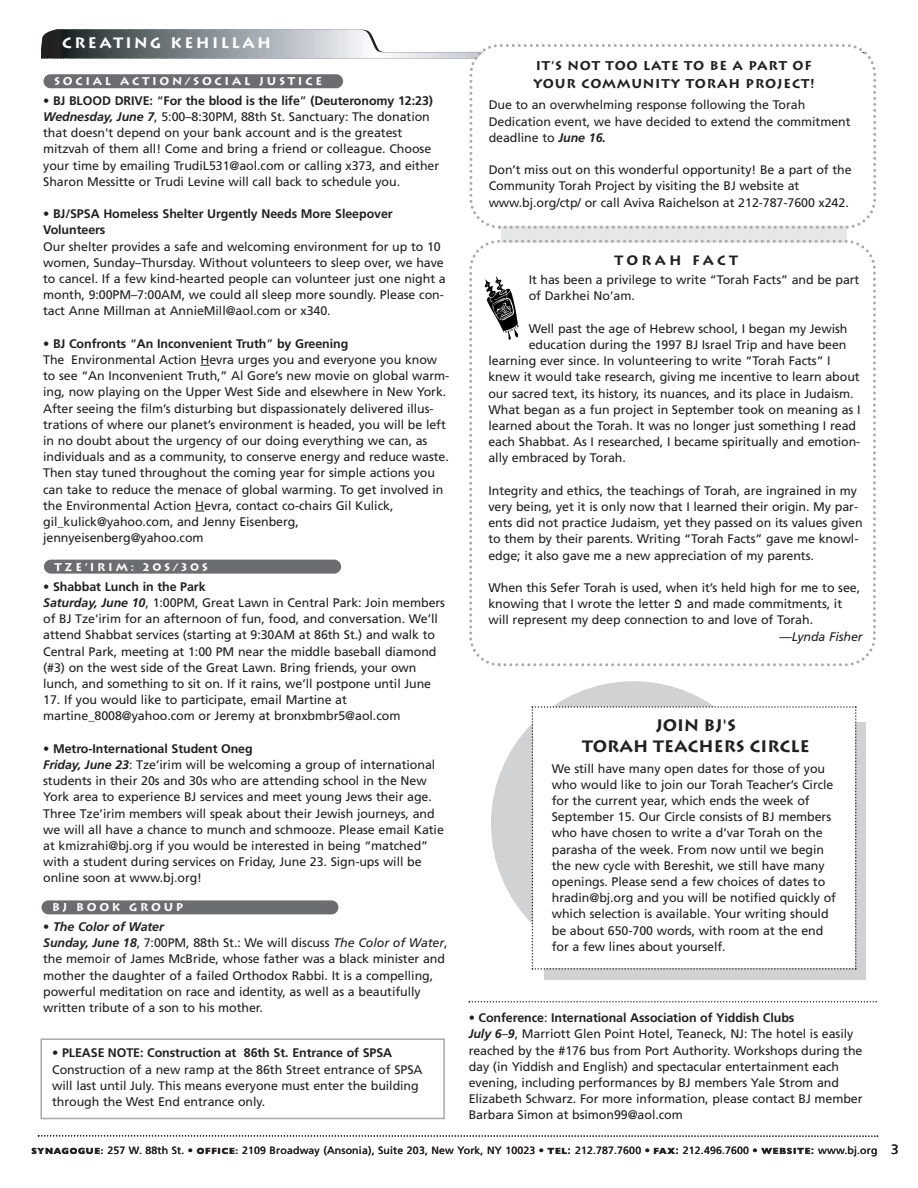
<style>
.page{position:relative;width:918px;height:1188px;background:#fff}
.page>*{position:absolute;margin:0;border:0;box-sizing:border-box;transform-origin:0 0}
.t1{font:700 16.5px/21px "Lithos";color:#231f20;text-align:center}
.t2{font:700 15px "Lithos";letter-spacing:.16em;color:#fff}
.t3{font:700 13.5px "Lithos";letter-spacing:.24em;color:#231f20}
.t4{font:700 12.75px/18px "Lithos";letter-spacing:.065em;color:#231f20}
.t5{font:12.45px/16.2px "Frutiger";letter-spacing:-.005em;color:#231f20}
.t6{font:700 12.45px/16.2px "Frutiger";letter-spacing:-.005em;color:#231f20}
.t7{font:italic 12.45px "Frutiger";letter-spacing:-.005em;color:#231f20}
.t8{font:700 11.25px "Lithos";letter-spacing:.24em;color:#fff}
.t9{font:10.5px "Frutiger";letter-spacing:.015em;color:#231f20}
.t10{font:700 9px "Gill Sans";letter-spacing:.075em;color:#231f20}
.s1{font-weight:700}
.s2{font-weight:700;font-style:italic}
.s3{font-weight:400}
.s4{font-style:italic}
.s5{font-family:"Frutiger";font-weight:400}
.s6{font-family:"David D";font-size:16.5px}
.s7{font-style:normal}
.s8{font-family:"Frutiger"}
.s9{font-family:"Gill Sans";font-weight:700;font-size:9px}
.s10{font-weight:700;font-size:9px}
.s11{font-size:13.5px}
</style>
<div class="page">
<div style="left:501px;top:208px;width:345px;height:106px;background:#e6e7e9"></div>
<svg style="left:41px;top:29px;width:427px;height:30px"></svg>
<svg style="left:38px;top:1135px;width:840px;height:2px"></svg>
<div style="left:44px;top:74px;width:299px;height:14px;background:#6c6d70;border-radius:7px"></div>
<svg style="left:469px;top:238px;width:407px;height:429px"></svg>
<img style="left:484px;top:275px;width:35px;height:65px">
<svg style="left:468px;top:44px;width:408px;height:186px"></svg>
<div style="left:44px;top:560px;width:297px;height:14px;background:#6c6d70;border-radius:7px"></div>
<div style="left:40px;top:1038px;width:405px;height:81px;border:2px solid #a8a9ad"></div>
<div style="left:491px;top:681px;width:285px;height:285px;background:#d1d2d4;border-radius:50%"></div>
<div style="left:544px;top:722px;width:322px;height:257px;background:#d1d2d4"></div>
<div style="left:532px;top:706px;width:325px;height:264px;background:#fff"></div>
<div style="left:41px;top:900px;width:297px;height:14px;background:#6c6d70;border-radius:7px"></div>
<svg style="left:469px;top:1001px;width:408px;height:2px"></svg>
<p class="t2" style="left:62px;top:35px;width:210px">CREATING KEHILLAH</p>
<p class="t8" style="left:54px;top:75px;width:270px">SOCIAL ACTION/SOCIAL JUSTICE</p>
<p class="t5" style="left:43px;top:93px;width:398px">• <span class="s1">BJ BLOOD DRIVE:</span> “<span class="s1">For the blood is the life</span>” <span class="s1">(Deuteronomy 12:23)<br></span><span class="s2">Wednesday, June 7</span>, 5:00–8:30PM, 88th St. Sanctuary: The donation that doesn't depend on your bank account and is the greatest mitzvah of them all! Come and bring a friend or colleague. Choose your time by emailing TrudiL531@aol.com or calling x373, and either Sharon Messitte or Trudi Levine will call back to schedule you.</p>
<p class="t6" style="left:43px;top:207px;width:351px"><span class="s3">•</span> BJ/SPSA Homeless Shelter Urgently Needs More Sleepover<br>Volunteers</p>
<p class="t5" style="left:43px;top:239px;width:404px">Our shelter provides a safe and welcoming environment for up to 10 women, Sunday–Thursday. Without volunteers to sleep over, we have to cancel. If a few kind-hearted people can volunteer just one night a month, 9:00PM–7:00AM, we could all sleep more soundly. Please con&shy;tact Anne Millman at AnnieMill@aol.com or x340.</p>
<p class="t5" style="left:43px;top:336px;width:408px">• <span class="s1">BJ Confronts</span> “<span class="s1">An Inconvenient Truth</span>” <span class="s1">by Greening<br></span>The Environmental Action Hevra urges you and everyone you know to see “An Inconvenient Truth,” Al Gore’s new movie on global warm&shy;ing, now playing on the Upper West Side and elsewhere in New York.<br>After seeing the film’s disturbing but dispassionately delivered illus&shy;trations of where our planet’s environment is headed, you will be left in no doubt about the urgency of our doing everything we can, as individuals and as a community, to conserve energy and reduce waste.<br>Then stay tuned throughout the coming year for simple actions you can take to reduce the menace of global warming. To get involved in the Environmental Action Hevra, contact co-chairs Gil Kulick, gil_kulick@yahoo.com, and Jenny Eisenberg, jennyeisenberg@yahoo.com</p>
<p class="t5" style="left:43px;top:579px;width:403px">• <span class="s1">Shabbat Lunch in the Park<br></span><span class="s2">Saturday, June 10</span>, 1:00PM, Great Lawn in Central Park: Join members of BJ Tze'irim for an afternoon of fun, food, and conversation. We’ll attend Shabbat services (starting at 9:30AM at 86th St.) and walk to Central Park, meeting at 1:00 PM near the middle baseball diamond (#3) on the west side of the Great Lawn. Bring friends, your own lunch, and something to sit on. If it rains, we’ll postpone until June</p>
<p class="t5" style="left:43px;top:693px;width:359px">17. If you would like to participate, email Martine at martine_8008@yahoo.com or Jeremy at bronxbmbr5@aol.com</p>
<p class="t5" style="left:43px;top:741px;width:402px">• <span class="s1">Metro-International Student Oneg<br></span><span class="s2">Friday, June 23</span>: Tze’irim will be welcoming a group of international students in their 20s and 30s who are attending school in the New York area to experience BJ services and meet young Jews their age.<br>Three Tze’irim members will speak about their Jewish journeys, and we will all have a chance to munch and schmooze. Please email Katie at kmizrahi@bj.org if you would be interested in being “matched” with a student during services on Friday, June 23. Sign-ups will be online soon at www.bj.org!</p>
<p class="t5" style="left:43px;top:920px;width:406px">• <span class="s2">The Color of Water<br>Sunday, June 18</span>, 7:00PM, 88th St.: We will discuss <span class="s4">The Color of Water</span>, the memoir of James McBride, whose father was a black minister and mother the daughter of a failed Orthodox Rabbi. It is a compelling, powerful meditation on race and identity, as well as a beautifully written tribute of a son to his mother.</p>
<p class="t8" style="left:55px;top:561px;width:155px">TZE<span class="s5">’</span>IRIM: 20S/30S</p>
<p class="t8" style="left:52px;top:901px;width:133px">BJ BOOK GROUP</p>
<p class="t5" style="left:52px;top:1046px;width:372px">• <span class="s1">PLEASE NOTE: Construction at 86th St. Entrance of SPSA </span>Construction of a new ramp at the 86th Street entrance of SPSA will last until July. This means everyone must enter the building through the West End entrance only.</p>
<p class="t4" style="left:533px;top:57px;width:283px">IT<span class="s5">’</span>S NOT TOO LATE TO BE A PART OF<br>YOUR COMMUNITY TORAH PROJECT!</p>
<p class="t5" style="left:489px;top:98px;width:363px">Due to an overwhelming response following the Torah<br>Dedication event, we have decided to extend the commitment deadline to <span class="s2">June 16.</span></p>
<p class="t5" style="left:489px;top:163px;width:364px">Don’t miss out on this wonderful opportunity! Be a part of the<br>Community Torah Project by visiting the BJ website at www.bj.org/ctp/ or call Aviva Raichelson at 212-787-7600 x242.</p>
<p class="t3" style="left:614px;top:253px;width:125px">TORAH FACT</p>
<p class="t5" style="left:529px;top:273px;width:332px">It has been a privilege to write “Torah Facts” and be part of Darkhei No’am.</p>
<p class="t5" style="left:529px;top:321px;width:320px">Well past the age of Hebrew school, I began my Jewish</p>
<p class="t5" style="left:529px;top:338px;width:319px">education during the 1997 BJ Israel Trip and have been</p>
<p class="t5" style="left:488px;top:354px;width:344px">learning ever since. In volunteering to write “Torah Facts” I</p>
<p class="t5" style="left:488px;top:370px;width:373px">knew it would take research, giving me incentive to learn about</p>
<p class="t5" style="left:488px;top:386px;width:367px">our sacred text, its history, its nuances, and its place in Judaism.</p>
<p class="t5" style="left:488px;top:402px;width:374px">What began as a fun project in September took on meaning as I</p>
<p class="t5" style="left:488px;top:419px;width:369px">learned about the Torah. It was no longer just something I read</p>
<p class="t5" style="left:488px;top:435px;width:374px">each Shabbat. As I researched, I became spiritually and emotion-</p>
<p class="t5" style="left:488px;top:451px;width:139px">ally embraced by Torah.</p>
<p class="t5" style="left:488px;top:483px;width:376px">Integrity and ethics, the teachings of Torah, are ingrained in my very being, yet it is only now that I learned their origin. My par&shy;ents did not practice Judaism, yet they passed on its values given to them by their parents. Writing “Torah Facts” gave me knowl&shy;edge; it also gave me a new appreciation of my parents.</p>
<p class="t5" style="left:488px;top:581px;width:373px">When this Sefer Torah is used, when it’s held high for me to see,</p>
<p class="t5" style="left:488px;top:597px;width:355px">knowing that I wrote the letter <span class="s6">p</span> and made commitments, it</p>
<p class="t5" style="left:488px;top:613px;width:326px">will represent my deep connection to and love of Torah.</p>
<p class="t7" style="left:779px;top:631px;width:85px"><span class="s7">—</span>Lynda Fisher</p>
<h1 class="t1" style="left:582px;top:715px;width:229px">JOIN BJ<span class="s5">'</span>S<br>TORAH TEACHERS CIRCLE</h1>
<p class="t5" style="left:552px;top:761px;width:286px">We still have many open dates for those of you who would like to join our Torah Teacher’s Circle for the current year, which ends the week of September 15. Our Circle consists of BJ members who have chosen to write a d’var Torah on the parasha of the week. From now until we begin the new cycle with Bereshit, we still have many openings. Please send a few choices of dates to hradin@bj.org and you will be notified quickly of which selection is available. Your writing should be about 650-700 words, with room at the end for a few lines about yourself.</p>
<p class="t5" style="left:469px;top:1011px;width:395px">• <span class="s1">Conference</span>: <span class="s1">International Association of Yiddish Clubs<br></span><span class="s2">July 6</span><span class="s4">–</span><span class="s2">9</span>, Marriott Glen Point Hotel, Teaneck, NJ: The hotel is easily reached by the #176 bus from Port Authority. Workshops during the day (in Yiddish and English) and spectacular entertainment each evening, including performances by BJ members Yale Strom and Elizabeth Schwarz. For more information, please contact BJ member Barbara Simon at bsimon99@aol.com</p>
<p class="t10" style="left:31px;top:1146px;width:74px">SYNAGOGUE<span class="s8">:</span></p>
<p class="t9" style="left:107px;top:1147px;width:793px">257 W. 88th St. • <span class="s9">OFFICE</span><span class="s10">:</span> 2109 Broadway (Ansonia), Suite 203, New York, NY 10023 • <span class="s9">TEL</span><span class="s1">:</span> 212.787.7600 • <span class="s9">FAX</span><span class="s1">:</span> 212.496.7600 • <span class="s9">WEBSITE</span><span class="s1">:</span> www.bj.org <span class="s11">3</span></p>
</div>
